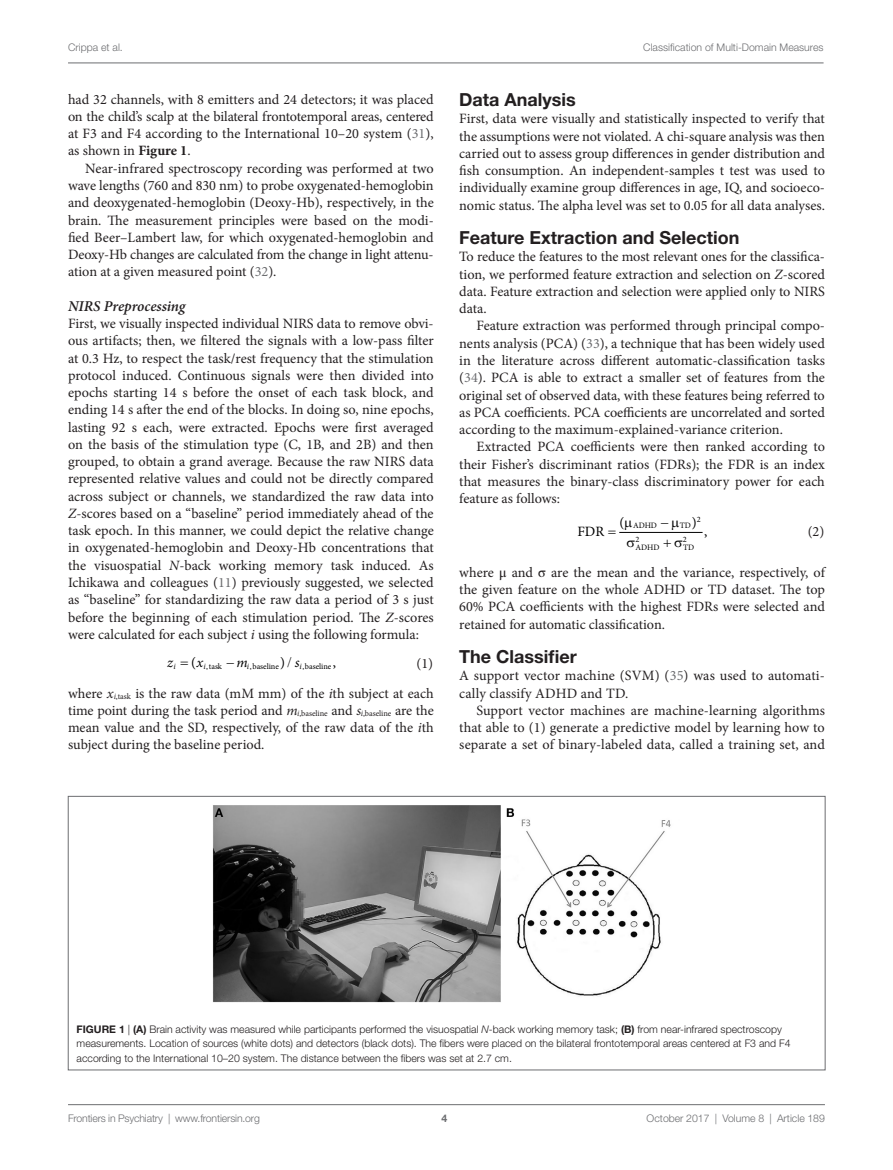
<style>
.page{position:relative;width:893px;height:1170px;background:#fff}
.page>*{position:absolute;margin:0;border:0;box-sizing:border-box;transform-origin:0 0}
.t1{font:700 18px "Helvetica Neue LT Std";color:#231f20}
.t2{font:italic 600 15px "Minion Pro";letter-spacing:-.005em;color:#231f20}
.t3{font:14.25px/17.2px "Minion Pro";color:#231f20;text-align:justify}
.t4{font:14.25px "Minion Pro";color:#000}
.t5{font:italic 14.25px "Minion Pro";color:#000}
.t6{font:300 10.5px/14.2px "Helvetica Neue LT Std";color:#231f20}
.t7{font:300 10.5px "Helvetica Neue LT Std";color:#6c6d70}
.t8{font:700 10.5px "Helvetica Neue LT Std";color:#6c6d70}
.t9{font:8.25px "Minion Pro";letter-spacing:-.005em;color:#000}
.t10{font:italic 8.25px "Minion Pro";color:#000}
.s1{color:#6c6d70}
.s2{font-weight:700}
.s3{font-style:italic}
.s4{font-style:italic;font-size:14.25px}
.s5{font-size:14.25px}
.s6{font-family:"STIX General"}
</style>
<div class="page">
<img style="left:213px;top:805px;width:458px;height:197px">
<hr style="left:68px;top:63px;width:756px;height:1px;background:#6c6d70">
<hr style="left:68px;top:1104px;width:757px;height:1px;background:#6c6d70">
<hr style="left:619px;top:532px;width:84px;height:1px;background:#000">
<p class="t7" style="left:68px;top:41px;width:56px">Crippa et al.</p>
<p class="t7" style="left:643px;top:41px;width:182px">Classification of Multi-Domain Measures</p>
<p class="t3" style="left:68px;top:90px;width:367px">had 32 channels, with 8 emitters and 24 detectors; it was placed on the child’s scalp at the bilateral frontotemporal areas, centered at F3 and F4 according to the International 10–20 system (<span class="s1">31</span>), as shown in <span class="s2">Figure 1</span>.</p>
<p class="t3" style="left:68px;top:159px;width:367px;text-indent:17px">Near-infrared spectroscopy recording was performed at two wave lengths (760 and 830 nm) to probe oxygenated-hemoglobin and deoxygenated-hemoglobin (Deoxy-Hb), respectively, in the brain. The measurement principles were based on the modi&shy;fied Beer–Lambert law, for which oxygenated-hemoglobin and Deoxy-Hb changes are calculated from the change in light attenu&shy;ation at a given measured point (<span class="s1">32</span>).</p>
<p class="t2" style="left:68px;top:295px;width:119px">NIRS Preprocessing</p>
<p class="t3" style="left:68px;top:315px;width:367px">First, we visually inspected individual NIRS data to remove obvi&shy;ous artifacts; then, we filtered the signals with a low-pass filter at 0.3 Hz, to respect the task/rest frequency that the stimulation protocol induced. Continuous signals were then divided into epochs starting 14 s before the onset of each task block, and ending 14 s after the end of the blocks. In doing so, nine epochs, lasting 92 s each, were extracted. Epochs were first averaged on the basis of the stimulation type (C, 1B, and 2B) and then grouped, to obtain a grand average. Because the raw NIRS data represented relative values and could not be directly compared across subject or channels, we standardized the raw data into <span class="s3">Z</span>-scores based on a “baseline” period immediately ahead of the task epoch. In this manner, we could depict the relative change in oxygenated-hemoglobin and Deoxy-Hb concentrations that the visuospatial <span class="s3">N</span>-back working memory task induced. As Ichikawa and colleagues (<span class="s1">11</span>) previously suggested, we selected as “baseline” for standardizing the raw data a period of 3 s just before the beginning of each stimulation period. The <span class="s3">Z</span>-scores were calculated for each subject <span class="s3">i</span> using the following formula:</p>
<p class="t5" style="left:167px;top:653px;width:7px">z</p>
<p class="t4" style="left:191px;top:653px;width:14px">(<span class="s3">x</span></p>
<p class="t10" style="left:174px;top:660px;width:4px">i</p>
<p class="t9" style="left:203px;top:660px;width:77px"><span class="s3">i</span>,task <span class="s4">m</span> ,baseline</p>
<p class="t4" style="left:280px;top:653px;width:6px">)</p>
<p class="t5" style="left:295px;top:653px;width:6px">s</p>
<p class="t3" style="left:68px;top:648px;width:367px;line-height:30px;text-align:right">(1)<br>where <span class="s3">x</span><sub>i</sub><sub>,task</sub> is the raw data (mM mm) of the <span class="s3">i</span>th subject at each</p>
<p class="t3" style="left:68px;top:701px;width:367px">time point during the task period and <span class="s3">m</span><sub>i</sub><sub>,baseline</sub> and <span class="s3">s</span><sub>i</sub><sub>,baseline</sub> are the mean value and the SD, respectively, of the raw data of the <span class="s3">i</span>th subject during the baseline period.</p>
<p class="t10" style="left:247px;top:660px;width:4px">i</p>
<p class="t9" style="left:299px;top:660px;width:38px"><span class="s3">i</span>,baseline <span class="s5">,</span></p>
<p class="t1" style="left:459px;top:88px;width:118px">Data Analysis</p>
<p class="t3" style="left:459px;top:110px;width:367px">First, data were visually and statistically inspected to verify that the assumptions were not violated. A chi-square analysis was then carried out to assess group differences in gender distribution and fish consumption. An independent-samples t test was used to individually examine group differences in age, IQ, and socioeco&shy;nomic status. The alpha level was set to 0.05 for all data analyses.</p>
<p class="t1" style="left:459px;top:226px;width:282px">Feature Extraction and Selection</p>
<p class="t3" style="left:459px;top:248px;width:367px">To reduce the features to the most relevant ones for the classifica&shy;tion, we performed feature extraction and selection on <span class="s3">Z</span>-scored data. Feature extraction and selection were applied only to NIRS data.</p>
<p class="t3" style="left:459px;top:317px;width:367px;text-indent:17px">Feature extraction was performed through principal compo&shy;nents analysis (PCA) (<span class="s1">33</span>), a technique that has been widely used in the literature across different automatic-classification tasks (<span class="s1">34</span>). PCA is able to extract a smaller set of features from the original set of observed data, with these features being referred to as PCA coefficients. PCA coefficients are uncorrelated and sorted according to the maximum-explained-variance criterion.</p>
<p class="t3" style="left:459px;top:438px;width:367px;text-indent:17px">Extracted PCA coefficients were then ranked according to their Fisher’s discriminant ratios (FDRs); the FDR is an index that measures the binary-class discriminatory power for each feature as follows:</p>
<p class="t4" style="left:577px;top:522px;width:28px">FDR</p>
<p class="t4" style="left:619px;top:512px;width:6px">(</p>
<p class="t4" style="left:692px;top:512px;width:6px">)</p>
<p class="t9" style="left:697px;top:514px;width:5px">2</p>
<p class="t9" style="left:633px;top:520px;width:26px">ADHD</p>
<p class="t9" style="left:680px;top:520px;width:13px">TD</p>
<p class="t9" style="left:636px;top:541px;width:26px">ADHD</p>
<p class="t9" style="left:683px;top:541px;width:13px">TD</p>
<p class="t3" style="left:808px;top:523px;width:18px">(2)</p>
<p class="t3" style="left:459px;top:563px;width:367px">where <span class="s6">μ</span> and <span class="s6">σ</span> are the mean and the variance, respectively, of the given feature on the whole ADHD or TD dataset. The top 60% PCA coefficients with the highest FDRs were selected and retained for automatic classification.</p>
<p class="t1" style="left:459px;top:645px;width:119px">The Classifier</p>
<p class="t3" style="left:459px;top:667px;width:367px">A support vector machine (SVM) (<span class="s1">35</span>) was used to automati&shy;cally classify ADHD and TD.</p>
<p class="t3" style="left:459px;top:701px;width:367px;text-indent:17px">Support vector machines are machine-learning algorithms that able to (1) generate a predictive model by learning how to separate a set of binary-labeled data, called a training set, and</p>
<p class="t4" style="left:704px;top:522px;width:5px">,</p>
<p class="t9" style="left:635px;top:534px;width:5px">2</p>
<p class="t9" style="left:683px;top:534px;width:5px">2</p>
<p class="t6" style="left:77px;top:1021px;width:715px"><span class="s2">Figure 1</span> | <span class="s2">(A)</span> Brain activity was measured while participants performed the visuospatial <span class="s3">N</span>-back working memory task; <span class="s2">(B)</span> from near-infrared spectroscopy measurements. Location of sources (white dots) and detectors (black dots). The fibers were placed on the bilateral frontotemporal areas centered at F3 and F4 according to the International 10–20 system. The distance between the fibers was set at 2.7 cm.</p>
<p class="t7" style="left:68px;top:1111px;width:193px">Frontiers in Psychiatry | www.frontiersin.org</p>
<p class="t7" style="left:647px;top:1111px;width:180px">October 2017 | Volume 8 | Article 189</p>
<p class="t8" style="left:441px;top:1111px;width:7px">4</p>
</div>
